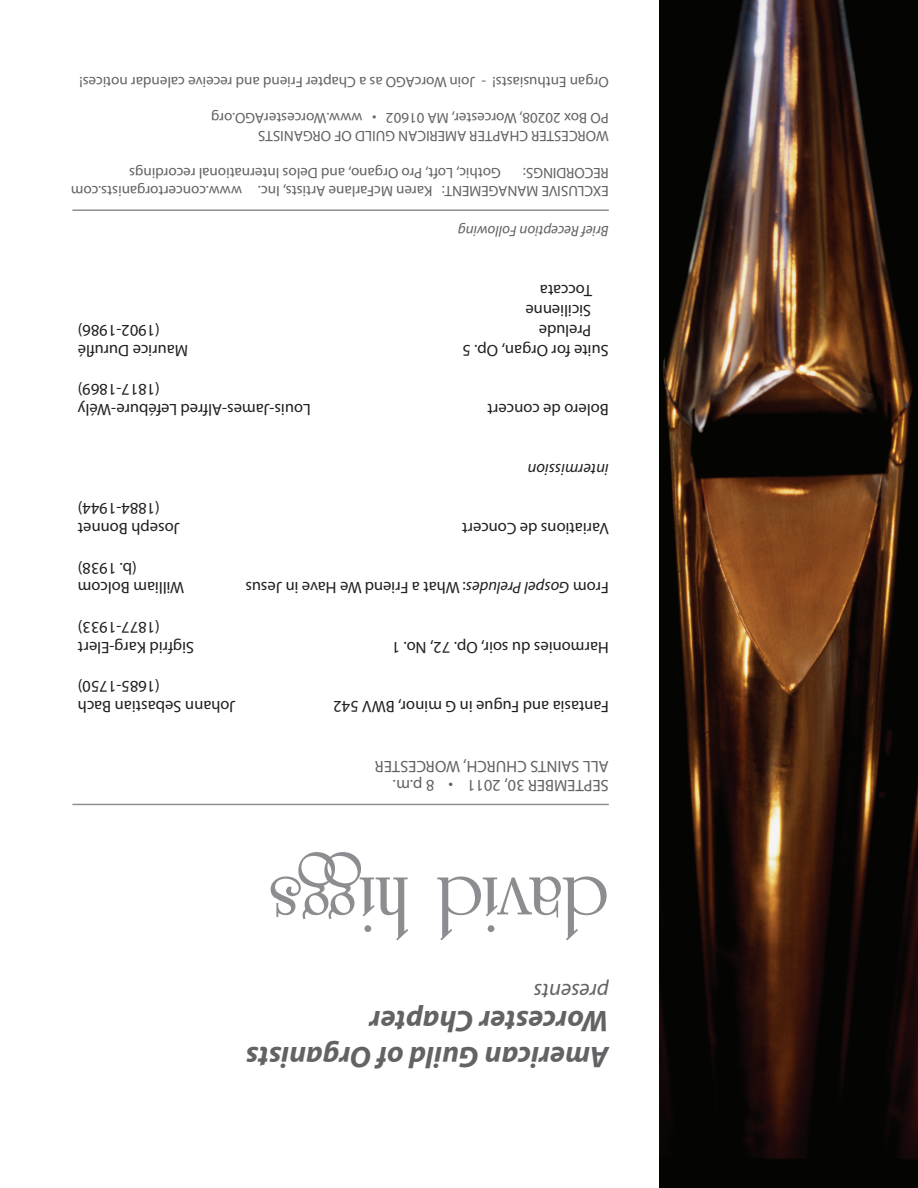
<style>
.page{position:relative;width:918px;height:1188px;background:#fff}
.page>*{position:absolute;margin:0;border:0;box-sizing:border-box;transform-origin:0 0}
.t1{font:700 88.5px "University Roman BT";color:#8b8d90}
.t2{font:italic 700 30px/36px "Myriad Pro";color:#636366}
.t3{font:italic 22.5px "Myriad Pro";color:#636366}
.t4{font:16.5px/19.8px "Myriad Pro";color:#231f20}
.t5{font:16.5px/19.8px "Myriad Pro";color:#636366}
.t6{font:italic 16.5px "Myriad Pro";color:#231f20}
.t7{font:15px/18px "Myriad Pro";color:#636366}
.t8{font:italic 15px "Myriad Pro";color:#636366}
.s1{font-style:italic}
</style>
<div class="page">
<img style="left:659px;top:0;width:259px;height:1188px">
<hr style="left:72px;top:804px;width:537px;height:1px;background:#8d8f92">
<hr style="left:72px;top:209px;width:537px;height:2px;background:#8d8f92">
<p class="t7" style="left:609px;top:91px;width:531px;rotate:-180deg">Organ Enthusiasts! - Join WorcAGO as a Chapter Friend and receive calendar notices!</p>
<p class="t7" style="left:609px;top:145px;width:399px;rotate:-180deg">WORCESTER CHAPTER AMERICAN GUILD OF ORGANISTS<br>PO Box 20208, Worcester, MA 01602 • www.WorcesterAGO.org</p>
<p class="t7" style="left:501px;top:201px;width:431px;text-indent:-108px;rotate:-180deg">EXCLUSIVE MANAGEMENT: Karen McFarlane Artists, Inc. www.concertorganists.com<br>Gothic, Loft, Pro Organo, and Delos International recordings</p>
<p class="t7" style="left:609px;top:183px;width:87px;rotate:-180deg">RECORDINGS:</p>
<p class="t4" style="left:160px;top:341px;width:84px;rotate:-180deg">(1902-1986)</p>
<p class="t8" style="left:609px;top:240px;width:152px;rotate:-180deg">Brief Reception Following</p>
<p class="t4" style="left:592px;top:341px;width:68px;rotate:-180deg">Prelude<br>Sicilienne<br>Toccata</p>
<p class="t4" style="left:188px;top:360px;width:112px;rotate:-180deg">Maurice Duruflé</p>
<p class="t4" style="left:609px;top:360px;width:148px;rotate:-180deg">Suite for Organ, Op. 5</p>
<p class="t4" style="left:160px;top:400px;width:84px;rotate:-180deg">(1817-1869)</p>
<p class="t4" style="left:311px;top:420px;width:234px;rotate:-180deg">Louis-James-Alfred Lefébure-Wély</p>
<p class="t4" style="left:609px;top:420px;width:123px;rotate:-180deg">Bolero de concert</p>
<p class="t4" style="left:160px;top:519px;width:84px;rotate:-180deg">(1884-1944)</p>
<p class="t6" style="left:609px;top:479px;width:83px;rotate:-180deg">intermission</p>
<p class="t4" style="left:180px;top:539px;width:104px;rotate:-180deg">Joseph Bonnet</p>
<p class="t4" style="left:609px;top:539px;width:148px;rotate:-180deg">Variations de Concert</p>
<p class="t4" style="left:137px;top:578px;width:61px;rotate:-180deg">(b. 1938)</p>
<p class="t4" style="left:184px;top:598px;width:108px;rotate:-180deg">William Bolcom</p>
<p class="t4" style="left:609px;top:598px;width:365px;rotate:-180deg">From <span class="s1">Gospel Preludes</span>: What a Friend We Have in Jesus</p>
<p class="t4" style="left:160px;top:638px;width:84px;rotate:-180deg">(1877-1933)</p>
<p class="t4" style="left:194px;top:657px;width:118px;rotate:-180deg">Sigfrid Karg-Elert</p>
<p class="t4" style="left:609px;top:657px;width:219px;rotate:-180deg">Harmonies du soir, Op. 72, No. 1</p>
<p class="t4" style="left:160px;top:697px;width:84px;rotate:-180deg">(1685-1750)</p>
<p class="t4" style="left:236px;top:717px;width:159px;rotate:-180deg">Johann Sebastian Bach</p>
<p class="t4" style="left:609px;top:717px;width:277px;rotate:-180deg">Fantasia and Fugue in G minor, BWV 542</p>
<p class="t5" style="left:609px;top:796px;width:235px;rotate:-180deg">SEPTEMBER 30, 2011 • 8 p.m.<br>ALL SAINTS CHURCH, WORCESTER</p>
<h1 class="t1" style="left:609px;top:958px;width:341px;rotate:-180deg">david higgs</h1>
<h3 class="t3" style="left:609px;top:1005px;width:77px;rotate:-180deg">presents</h3>
<h2 class="t2" style="left:609px;top:1076px;width:364px;rotate:-180deg">American Guild of Organists<br>Worcester Chapter</h2>
</div>
